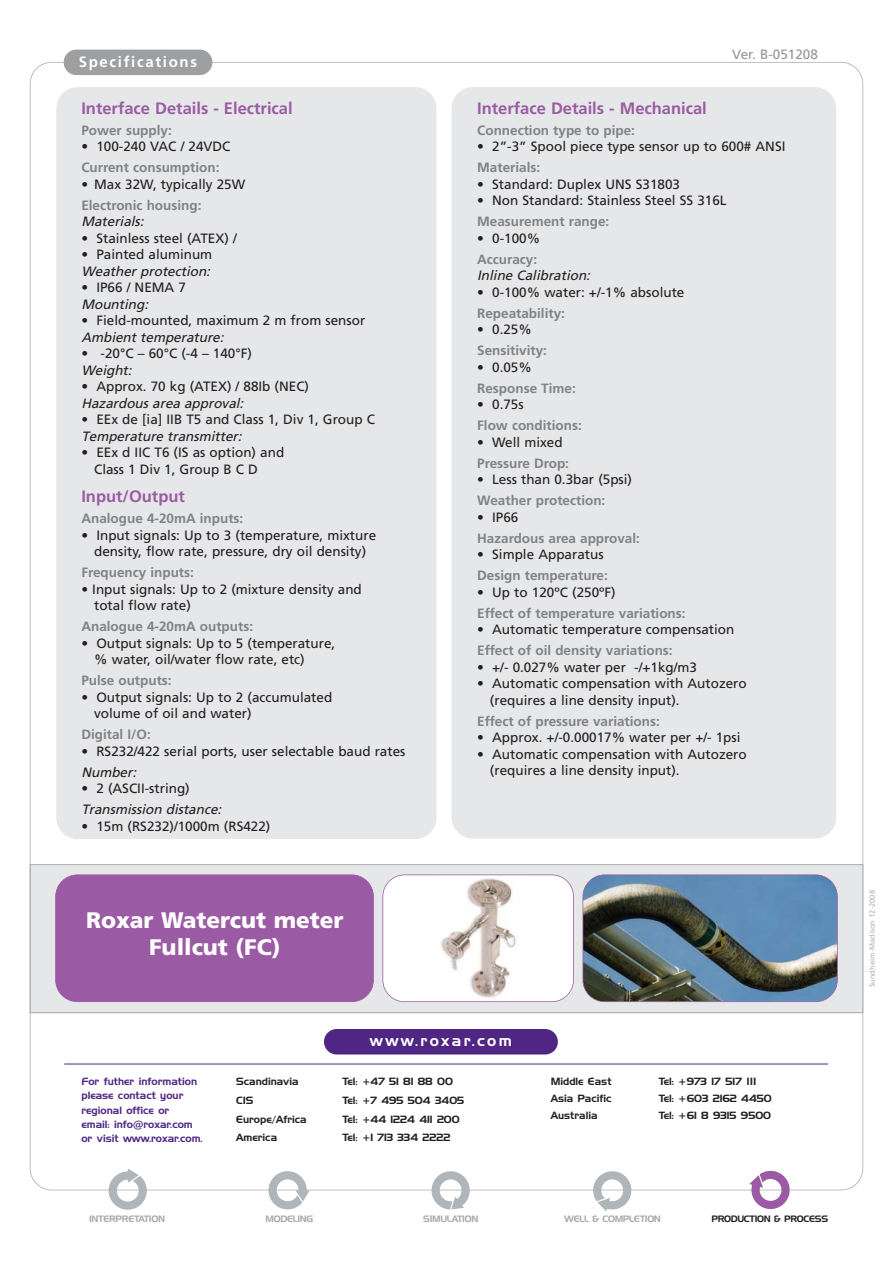
<style>
.page{position:relative;width:893px;height:1263px;background:#fff}
.page>*{position:absolute;margin:0;border:0;box-sizing:border-box;transform-origin:0 0}
.t1{font:900 22.5px/27px "Frutiger LT Std";color:#fff;text-align:center}
.t2{font:700 16.5px "Frutiger LT Std";color:#9b5ba4}
.t3{font:700 15px "Frutiger LT Std";letter-spacing:.11em;color:#fff}
.t4{font:15px "Handel Gothic BT";letter-spacing:.155em;color:#fff}
.t5{font:13.5px/16.5px "Frutiger LT Std";color:#231f20}
.t6{font:700 13.5px "Frutiger LT Std";color:#808285}
.t7{font:italic 13.5px "Frutiger LT Std";color:#231f20}
.t8{font:13.5px "Frutiger LT Std";color:#939598}
.t9{font:10.2px "Handel Gothic BT";color:#231f20}
.t10{font:10.2px/14.4px "Handel Gothic BT";color:#4f2683}
.t11{font:9px "Handel Gothic BT";letter-spacing:-.04em;color:#a7a9ac}
.t12{font:9px "Handel Gothic BT";letter-spacing:-.04em;color:#231f20}
.t13{font:7.5px "Frutiger LT Std";color:#b2b4b6}
</style>
<div class="page">
<div style="left:56px;top:87px;width:380px;height:752px;background:#e6e7e8;border-radius:21px"></div>
<div style="left:452px;top:87px;width:384px;height:751px;background:#e6e7e8;border-radius:21px"></div>
<div style="left:31px;top:865px;width:831px;height:147px;background:#e6e7e8"></div>
<div style="left:30px;top:864px;width:833px;height:149px;border:1px solid #a7a9ac"></div>
<hr style="left:64px;top:1064px;width:764px;height:1px;background:#4f2683">
<div style="left:324px;top:1029px;width:234px;height:25px;background:#4f2683;border-radius:13px"></div>
<svg style="left:749px;top:1170px;width:41px;height:39px"></svg>
<svg style="left:268px;top:1171px;width:42px;height:38px"></svg>
<svg style="left:592px;top:1171px;width:41px;height:40px"></svg>
<svg style="left:109px;top:1169px;width:38px;height:41px"></svg>
<svg style="left:429px;top:1171px;width:43px;height:38px"></svg>
<div style="left:64px;top:50px;width:148px;height:25px;background:#9d9fa1;border-radius:13px"></div>
<div style="left:56px;top:875px;width:317px;height:127px;background:#9b5ba4;border-radius:22px"></div>
<div style="left:55px;top:874px;width:319px;height:128px;border:2px solid #9b5ba4;border-radius:22px"></div>
<div style="left:383px;top:875px;width:190px;height:127px;background:#fff;border-radius:22px"></div>
<img style="left:440px;top:878px;width:76px;height:120px">
<div style="left:382px;top:874px;width:192px;height:128px;border:2px solid #9b5ba4;border-radius:22px"></div>
<img style="left:583px;top:875px;width:254px;height:127px;border-radius:22px">
<div style="left:583px;top:874px;width:255px;height:128px;border:2px solid #9b5ba4;border-radius:22px"></div>
<p class="t3" style="left:79px;top:54px;width:120px">Specifications</p>
<p class="t2" style="left:81px;top:100px;width:213px">Interface Details - Electrical</p>
<p class="t6" style="left:81px;top:123px;width:92px">Power supply:</p>
<p class="t5" style="left:81px;top:139px;width:151px">• 100-240 VAC / 24VDC</p>
<p class="t6" style="left:81px;top:161px;width:140px">Current consumption:</p>
<p class="t5" style="left:81px;top:176px;width:165px">• Max 32W, typically 25W</p>
<p class="t6" style="left:81px;top:198px;width:122px">Electronic housing:</p>
<p class="t7" style="left:81px;top:215px;width:67px">Materials:</p>
<p class="t5" style="left:81px;top:230px;width:157px">• Stainless steel (ATEX) /</p>
<p class="t5" style="left:81px;top:247px;width:132px">• Painted aluminum</p>
<p class="t7" style="left:81px;top:264px;width:133px">Weather protection:</p>
<p class="t5" style="left:81px;top:280px;width:106px">• IP66 / NEMA 7</p>
<p class="t7" style="left:81px;top:297px;width:71px">Mounting:</p>
<p class="t5" style="left:81px;top:313px;width:285px">• Field-mounted, maximum 2 m from sensor</p>
<p class="t7" style="left:81px;top:330px;width:147px">Ambient temperature:</p>
<p class="t5" style="left:81px;top:346px;width:172px">• -20°C – 60°C (-4 – 140°F)</p>
<p class="t7" style="left:81px;top:363px;width:55px">Weight:</p>
<p class="t5" style="left:81px;top:379px;width:229px">• Approx. 70 kg (ATEX) / 88Ib (NEC)</p>
<p class="t7" style="left:81px;top:396px;width:167px">Hazardous area approval:</p>
<p class="t5" style="left:81px;top:412px;width:295px">• EEx de [ia] IIB T5 and Class 1, Div 1, Group C</p>
<p class="t7" style="left:81px;top:429px;width:165px">Temperature transmitter:</p>
<p class="t5" style="left:94px;top:445px;width:192px;text-indent:-13px">• EEx d IIC T6 (IS as option) and<br>Class 1 Div 1, Group B C D</p>
<p class="t2" style="left:81px;top:488px;width:105px">Input/Output</p>
<p class="t6" style="left:81px;top:512px;width:163px">Analogue 4-20mA inputs:</p>
<p class="t5" style="left:81px;top:527px;width:296px;text-align:center">• Input signals: Up to 3 (temperature, mixture density, flow rate, pressure, dry oil density)</p>
<p class="t6" style="left:81px;top:566px;width:114px">Frequency inputs:</p>
<p class="t5" style="left:94px;top:581px;width:269px;text-indent:-13px">• Input signals: Up to 2 (mixture density and total flow rate)</p>
<p class="t6" style="left:81px;top:620px;width:173px">Analogue 4-20mA outputs:</p>
<p class="t5" style="left:94px;top:635px;width:243px;text-indent:-13px">• Output signals: Up to 5 (temperature, % water, oil/water flow rate, etc)</p>
<p class="t6" style="left:81px;top:674px;width:92px">Pulse outputs:</p>
<p class="t5" style="left:94px;top:689px;width:240px;text-indent:-13px">• Output signals: Up to 2 (accumulated volume of oil and water)</p>
<p class="t6" style="left:81px;top:728px;width:71px">Digital I/O:</p>
<p class="t5" style="left:81px;top:743px;width:326px">• RS232/422 serial ports, user selectable baud rates</p>
<p class="t7" style="left:81px;top:765px;width:59px">Number:</p>
<p class="t5" style="left:81px;top:781px;width:110px">• 2 (ASCII-string)</p>
<p class="t7" style="left:81px;top:803px;width:144px">Transmission distance:</p>
<p class="t5" style="left:81px;top:818px;width:191px">• 15m (RS232)/1000m (RS422)</p>
<h1 class="t1" style="left:86px;top:908px;width:259px">Roxar Watercut meter<br>Fullcut (FC)</h1>
<p class="t8" style="left:732px;top:47px;width:87px">Ver. B-051208</p>
<p class="t2" style="left:477px;top:100px;width:231px">Interface Details - Mechanical</p>
<p class="t6" style="left:477px;top:123px;width:159px">Connection type to pipe:</p>
<p class="t5" style="left:477px;top:139px;width:310px">• 2”-3” Spool piece type sensor up to 600# ANSI</p>
<p class="t6" style="left:477px;top:161px;width:65px">Materials:</p>
<p class="t5" style="left:477px;top:176px;width:204px">• Standard: Duplex UNS S31803</p>
<p class="t5" style="left:477px;top:193px;width:251px">• Non Standard: Stainless Steel SS 316L</p>
<p class="t6" style="left:477px;top:215px;width:134px">Measurement range:</p>
<p class="t5" style="left:477px;top:230px;width:65px">• 0-100%</p>
<p class="t6" style="left:477px;top:252px;width:61px">Accuracy:</p>
<p class="t7" style="left:477px;top:269px;width:117px">Inline Calibration:</p>
<p class="t5" style="left:477px;top:284px;width:209px">• 0-100% water: +/-1% absolute</p>
<p class="t6" style="left:477px;top:306px;width:89px">Repeatability:</p>
<p class="t5" style="left:477px;top:322px;width:56px">• 0.25%</p>
<p class="t6" style="left:477px;top:344px;width:71px">Sensitivity:</p>
<p class="t5" style="left:477px;top:359px;width:56px">• 0.05%</p>
<p class="t6" style="left:477px;top:381px;width:100px">Response Time:</p>
<p class="t5" style="left:477px;top:397px;width:48px">• 0.75s</p>
<p class="t6" style="left:477px;top:419px;width:106px">Flow conditions:</p>
<p class="t5" style="left:477px;top:434px;width:87px">• Well mixed</p>
<p class="t6" style="left:477px;top:456px;width:93px">Pressure Drop:</p>
<p class="t5" style="left:477px;top:472px;width:156px">• Less than 0.3bar (5psi)</p>
<p class="t6" style="left:477px;top:494px;width:130px">Weather protection:</p>
<p class="t5" style="left:477px;top:509px;width:43px">• IP66</p>
<p class="t6" style="left:477px;top:531px;width:164px">Hazardous area approval:</p>
<p class="t5" style="left:477px;top:547px;width:128px">• Simple Apparatus</p>
<p class="t6" style="left:477px;top:569px;width:132px">Design temperature:</p>
<p class="t5" style="left:477px;top:584px;width:140px">• Up to 120ºC (250ºF)</p>
<p class="t6" style="left:477px;top:606px;width:210px">Effect of temperature variations:</p>
<p class="t5" style="left:477px;top:622px;width:259px">• Automatic temperature compensation</p>
<p class="t6" style="left:477px;top:644px;width:197px">Effect of oil density variations:</p>
<p class="t5" style="left:477px;top:659px;width:221px">• +/- 0.027% water per -/+1kg/m3</p>
<p class="t5" style="left:490px;top:676px;width:258px;text-indent:-13px">• Automatic compensation with Autozero (requires a line density input).</p>
<p class="t6" style="left:477px;top:714px;width:184px">Effect of pressure variations:</p>
<p class="t5" style="left:477px;top:730px;width:265px">• Approx. +/-0.00017% water per +/- 1psi</p>
<p class="t5" style="left:490px;top:746px;width:258px;text-indent:-13px">• Automatic compensation with Autozero (requires a line density input).</p>
<p class="t10" style="left:81px;top:1075px;width:123px">For futher information please contact your regional office or<br>email: info@roxar.com or visit www.roxar.com.</p>
<p class="t4" style="left:370px;top:1035px;width:143px">www.roxar.com</p>
<p class="t9" style="left:236px;top:1077px;width:64px">Scandinavia</p>
<p class="t9" style="left:342px;top:1077px;width:112px">Tel: +47 51 81 88 00</p>
<p class="t9" style="left:236px;top:1096px;width:19px">CIS</p>
<p class="t9" style="left:342px;top:1096px;width:123px">Tel: +7 495 504 3405</p>
<p class="t9" style="left:236px;top:1115px;width:72px">Europe/Africa</p>
<p class="t9" style="left:342px;top:1115px;width:119px">Tel: +44 1224 411 200</p>
<p class="t9" style="left:236px;top:1134px;width:43px">America</p>
<p class="t9" style="left:342px;top:1134px;width:109px">Tel: +1 713 334 2222</p>
<p class="t9" style="left:551px;top:1077px;width:62px">Middle East</p>
<p class="t9" style="left:659px;top:1077px;width:99px">Tel: +973 17 517 111</p>
<p class="t9" style="left:551px;top:1095px;width:62px">Asia Pacific</p>
<p class="t9" style="left:659px;top:1095px;width:115px">Tel: +603 2162 4450</p>
<p class="t9" style="left:551px;top:1111px;width:48px">Australia</p>
<p class="t9" style="left:659px;top:1111px;width:114px">Tel: +61 8 9315 9500</p>
<p class="t11" style="left:89px;top:1216px;width:77px">INTERPRETATION</p>
<p class="t11" style="left:423px;top:1216px;width:57px">SIMULATION</p>
<p class="t11" style="left:564px;top:1216px;width:98px">WELL &amp; COMPLETION</p>
<p class="t11" style="left:266px;top:1216px;width:49px">MODELING</p>
<p class="t12" style="left:711px;top:1216px;width:118px">PRODUCTION &amp; PROCESS</p>
<p class="t13" style="left:868px;top:987px;width:99px;rotate:-90deg">Sundheim-Madison 12-2008</p>
</div>
